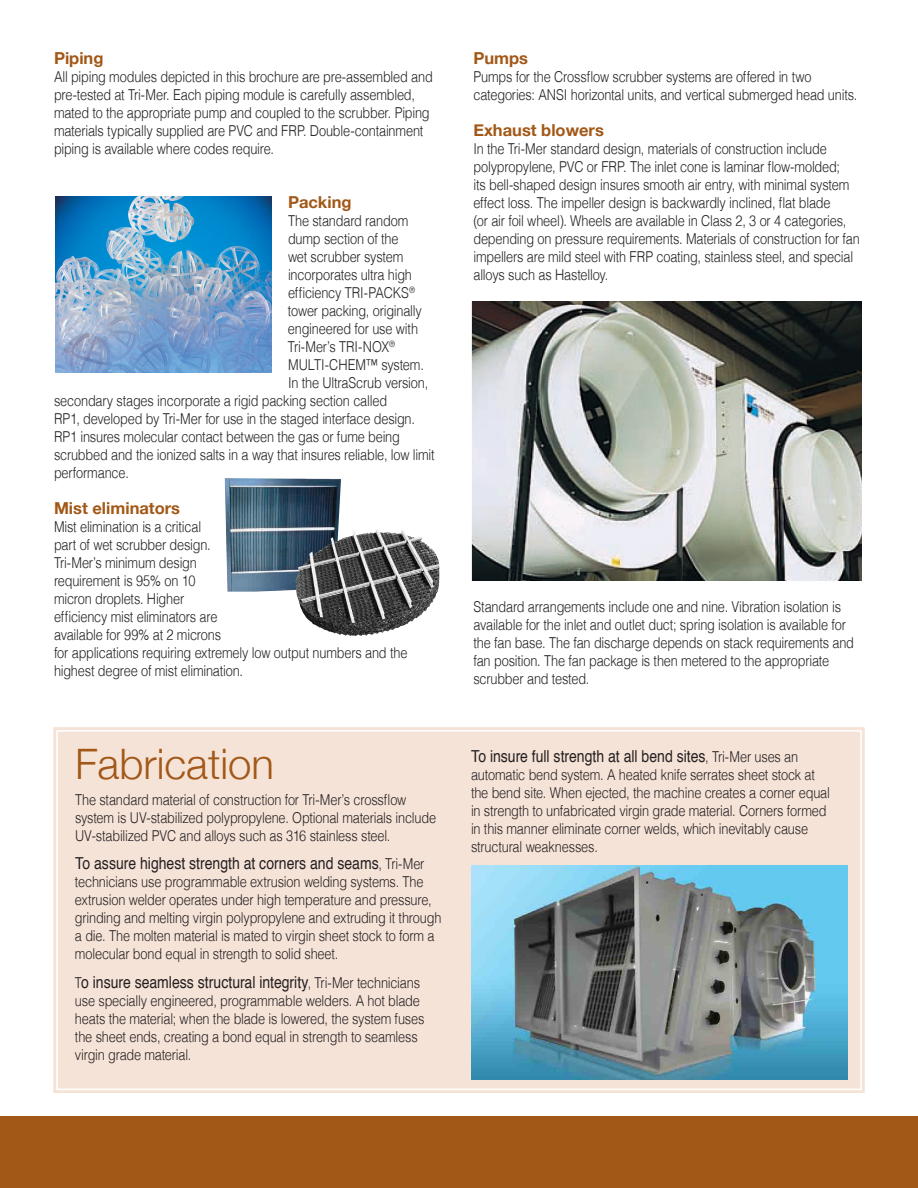
<style>
.page{position:relative;width:918px;height:1188px;background:#fff}
.page>*{position:absolute;margin:0;border:0;box-sizing:border-box;transform-origin:0 0}
.t1{font:300 42px "Helvetica Neue";color:#a25817}
.t2{font:16.5px "Helvetica";color:#231f20;scale:.85 1}
.t3{font:700 16.5px "Helvetica Neue";color:#a25817}
.t4{font:300 15px/18px "Helvetica";letter-spacing:-.015em;color:#231f20;scale:.85 1}
.s1{font-weight:300;font-size:15px}
</style>
<div class="page">
<div style="left:0;top:1117px;width:918px;height:71px;background:#a25817"></div>
<div style="left:53px;top:727px;width:812px;height:366px;background:#f6e3d8"></div>
<div style="left:56px;top:730px;width:806px;height:360px;border:2px solid #fff"></div>
<img style="left:225px;top:478px;width:116px;height:114px">
<img style="left:296px;top:530px;width:144px;height:106px">
<img style="left:56px;top:196px;width:216px;height:176px">
<img style="left:472px;top:302px;width:389px;height:278px">
<img style="left:471px;top:866px;width:377px;height:214px">
<p class="t3" style="left:54px;top:45px;width:51px">Piping</p>
<p class="t4" style="left:54px;top:67px;width:447px">All piping modules depicted in this brochure are pre-assembled and pre-tested at Tri-Mer. Each piping module is carefully assembled, mated to the appropriate pump and coupled to the scrubber. Piping materials typically supplied are PVC and FRP. Double-containment piping is available where codes require.</p>
<p class="t3" style="left:288px;top:189px;width:65px">Packing</p>
<p class="t4" style="left:288px;top:211px;width:143px">The standard random</p>
<p class="t4" style="left:288px;top:229px;width:132px">dump section of the</p>
<p class="t4" style="left:288px;top:247px;width:137px">wet scrubber system</p>
<p class="t4" style="left:288px;top:265px;width:147px">incorporates ultra high</p>
<p class="t4" style="left:288px;top:283px;width:151px">efficiency TRI-PACKS<sup>®</sup></p>
<p class="t4" style="left:288px;top:301px;width:159px">tower packing, originally</p>
<p class="t4" style="left:288px;top:319px;width:155px">engineered for use with</p>
<p class="t4" style="left:288px;top:337px;width:127px">Tri-Mer’s TRI-NOX<sup>®</sup></p>
<p class="t4" style="left:288px;top:355px;width:161px">MULTI-CHEM™ system.</p>
<p class="t4" style="left:288px;top:373px;width:167px">In the UltraScrub version,</p>
<p class="t4" style="left:54px;top:391px;width:393px">secondary stages incorporate a rigid packing section called</p>
<p class="t4" style="left:54px;top:409px;width:426px">RP1, developed by Tri-Mer for use in the staged interface design.</p>
<p class="t4" style="left:54px;top:427px;width:409px">RP1 insures molecular contact between the gas or fume being</p>
<p class="t4" style="left:54px;top:445px;width:450px">scrubbed and the ionized salts in a way that insures reliable, low limit</p>
<p class="t4" style="left:54px;top:463px;width:90px">performance.</p>
<p class="t3" style="left:54px;top:495px;width:128px">Mist eliminators</p>
<p class="t4" style="left:54px;top:517px;width:417px">Mist elimination is a critical<br>part of wet scrubber design.<br>Tri-Mer’s minimum design<br>requirement is 95% on 10<br>micron droplets. Higher<br>efficiency mist eliminators are<br>available for 99% at 2 microns<br>for applications requiring extremely low output numbers and the highest degree of mist elimination.</p>
<h1 class="t1" style="left:75px;top:731px;width:201px">Fabrication</h1>
<p class="t4" style="left:75px;top:789px;width:426px">The standard material of construction for Tri-Mer’s crossflow system is UV-stabilized polypropylene. Optional materials include<br>UV-stabilized PVC and alloys such as 316 stainless steel.</p>
<p class="t2" style="left:75px;top:851px;width:413px">To assure highest strength at corners and seams<span class="s1">, Tri-Mer</span></p>
<p class="t4" style="left:75px;top:872px;width:433px">technicians use programmable extrusion welding systems. The extrusion welder operates under high temperature and pressure, grinding and melting virgin polypropylene and extruding it through a die. The molten material is mated to virgin sheet stock to form a molecular bond equal in strength to solid sheet.</p>
<p class="t2" style="left:75px;top:969px;width:408px"><span class="s1">T</span>o insure seamless structural integrity<span class="s1">, Tri-Mer technicians</span></p>
<p class="t4" style="left:75px;top:990px;width:413px">use specially engineered, programmable welders. A hot blade heats the material; when the blade is lowered, the system fuses the sheet ends, creating a bond equal in strength to seamless virgin grade material.</p>
<p class="t3" style="left:473px;top:45px;width:56px">Pumps</p>
<p class="t4" style="left:473px;top:67px;width:453px">Pumps for the Crossflow scrubber systems are offered in two categories: ANSI horizontal units, and vertical submerged head units.</p>
<p class="t3" style="left:473px;top:117px;width:132px">Exhaust blowers</p>
<p class="t4" style="left:473px;top:139px;width:456px">In the Tri-Mer standard design, materials of construction include polypropylene, PVC or FRP. The inlet cone is laminar flow-molded;<br>its bell-shaped design insures smooth air entry, with minimal system effect loss. The impeller design is backwardly inclined, flat blade<br>(or air foil wheel). Wheels are available in Class 2, 3 or 4 categories, depending on pressure requirements. Materials of construction for fan impellers are mild steel with FRP coating, stainless steel, and special alloys such as Hastelloy.</p>
<p class="t4" style="left:473px;top:596px;width:449px">Standard arrangements include one and nine. Vibration isolation is available for the inlet and outlet duct; spring isolation is available for the fan base. The fan discharge depends on stack requirements and fan position. The fan package is then metered to the appropriate scrubber and tested.</p>
<p class="t2" style="left:471px;top:744px;width:387px">To insure full strength at all bend sites<span class="s1">, Tri-Mer uses an</span></p>
<p class="t4" style="left:471px;top:765px;width:424px">automatic bend system. A heated knife serrates sheet stock at the bend site. When ejected, the machine creates a corner equal in strength to unfabricated virgin grade material. Corners formed in this manner eliminate corner welds, which inevitably cause structural weaknesses.</p>
</div>
